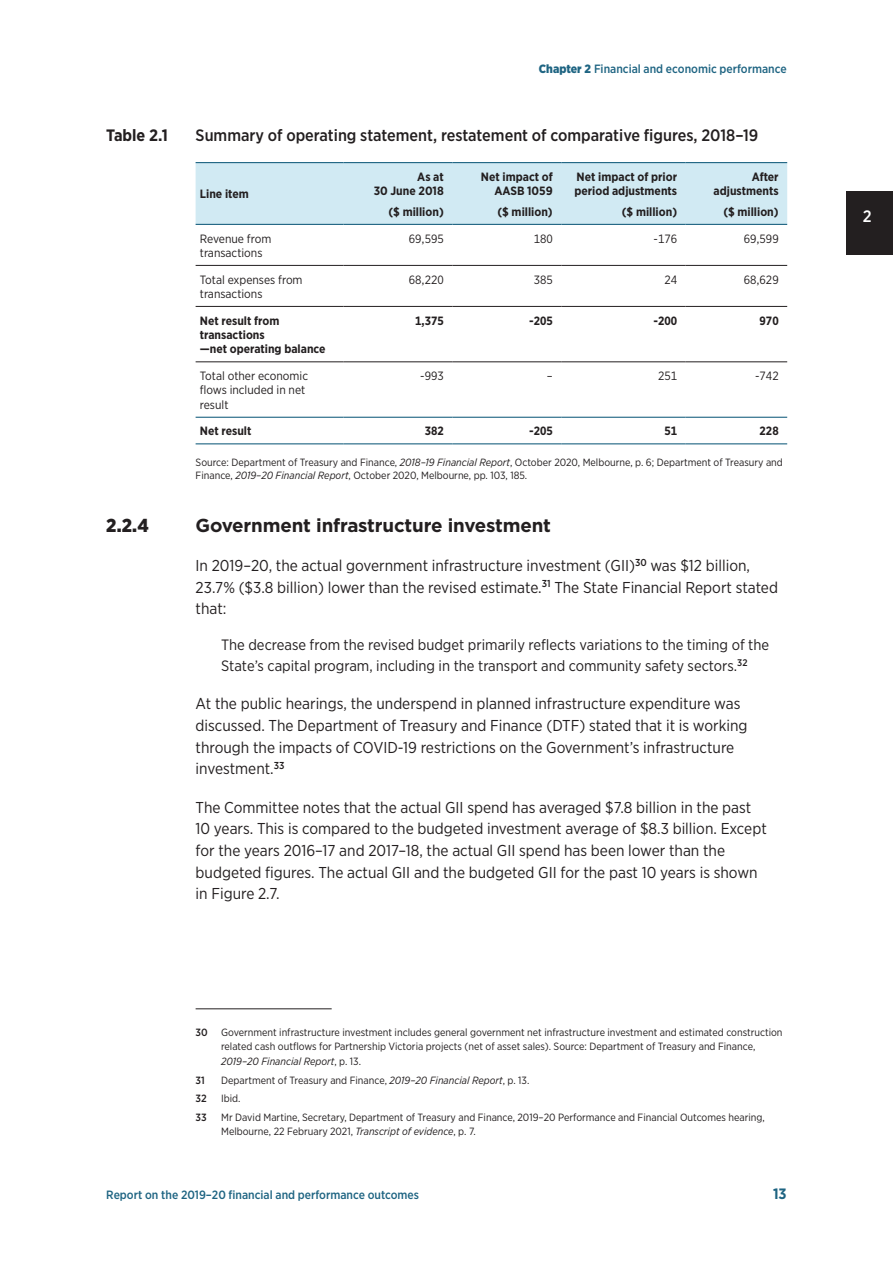
<style>
.page{position:relative;width:893px;height:1263px;background:#fff}
.page>*{position:absolute;margin:0;border:0;box-sizing:border-box;transform-origin:0 0}
.t1{font:700 18.75px "Gotham";letter-spacing:-.01em;color:#231f20}
.t2{font:900 18.75px "Gotham Narrow";color:#231f20}
.t3{font:500 16.5px "Gotham Narrow";color:#231f20}
.t4{font:700 16.5px "Gotham Narrow";color:#231f20}
.t5{font:500 16.5px "Gotham Narrow";color:#fff}
.Body{font:15.75px/21.6px "Gotham Narrow";color:#231f20}
.t6{font:15px/20.7px "Gotham Narrow";color:#231f20}
.t7{font:700 15px "Gotham Narrow";color:#1e6482}
.Table_Body{font:12px/14.4px "Gotham Narrow";color:#231f20}
.Table_Header{font:700 12px/14.4px "Gotham Narrow";color:#231f20;text-align:right}
.t8{font:500 12px "Gotham Narrow";color:#1e6482}
.Table_Body-2{font:700 12px/14.4px "Gotham Narrow";color:#231f20}
.Footnote{font:10.5px/14.4px "Gotham Narrow";color:#231f20}
.Table_Source{font:10.5px/13.2px "Gotham Narrow";color:#231f20}
.Footnote-2{font:500 10.5px "Gotham Narrow";color:#231f20}
.s1{font-weight:900}
.s2{font-style:italic}
</style>
<div class="page">
<div style="left:846px;top:191px;width:47px;height:64px;background:#231f20"></div>
<div style="left:196px;top:163px;width:591px;height:61px;background:#d1eaf3"></div>
<hr style="left:196px;top:265px;width:147px;height:1px;background:#231f20">
<hr style="left:343px;top:265px;width:109px;height:1px;background:#231f20">
<hr style="left:452px;top:265px;width:109px;height:1px;background:#231f20">
<hr style="left:561px;top:265px;width:125px;height:1px;background:#231f20">
<hr style="left:686px;top:265px;width:101px;height:1px;background:#231f20">
<hr style="left:196px;top:306px;width:147px;height:1px;background:#231f20">
<hr style="left:343px;top:306px;width:109px;height:1px;background:#231f20">
<hr style="left:452px;top:306px;width:109px;height:1px;background:#231f20">
<hr style="left:561px;top:306px;width:125px;height:1px;background:#231f20">
<hr style="left:686px;top:306px;width:101px;height:1px;background:#231f20">
<hr style="left:196px;top:362px;width:147px;height:1px;background:#231f20">
<hr style="left:343px;top:362px;width:109px;height:1px;background:#231f20">
<hr style="left:452px;top:362px;width:109px;height:1px;background:#231f20">
<hr style="left:561px;top:362px;width:125px;height:1px;background:#231f20">
<hr style="left:686px;top:362px;width:101px;height:1px;background:#231f20">
<hr style="left:196px;top:417px;width:147px;height:1px;background:#1e6482">
<hr style="left:343px;top:417px;width:109px;height:1px;background:#1e6482">
<hr style="left:452px;top:417px;width:109px;height:1px;background:#1e6482">
<hr style="left:561px;top:417px;width:125px;height:1px;background:#1e6482">
<hr style="left:686px;top:417px;width:101px;height:1px;background:#1e6482">
<hr style="left:196px;top:443px;width:147px;height:1px;background:#1e6482">
<hr style="left:343px;top:443px;width:109px;height:1px;background:#1e6482">
<hr style="left:452px;top:443px;width:109px;height:1px;background:#1e6482">
<hr style="left:561px;top:443px;width:125px;height:1px;background:#1e6482">
<hr style="left:686px;top:443px;width:101px;height:1px;background:#1e6482">
<hr style="left:343px;top:162px;width:109px;height:1px;background:#1e6482">
<hr style="left:343px;top:224px;width:109px;height:1px;background:#1e6482">
<hr style="left:452px;top:162px;width:109px;height:1px;background:#1e6482">
<hr style="left:452px;top:224px;width:109px;height:1px;background:#1e6482">
<hr style="left:561px;top:162px;width:125px;height:1px;background:#1e6482">
<hr style="left:561px;top:224px;width:125px;height:1px;background:#1e6482">
<hr style="left:686px;top:162px;width:101px;height:1px;background:#1e6482">
<hr style="left:686px;top:224px;width:101px;height:1px;background:#1e6482">
<hr style="left:196px;top:162px;width:147px;height:1px;background:#1e6482">
<hr style="left:196px;top:224px;width:147px;height:1px;background:#1e6482">
<hr style="left:196px;top:1008px;width:136px;height:1px;background:#231f20">
<p class="t8" style="left:539px;top:62px;width:249px"><span class="s1">Chapter 2</span> Financial and economic performance</p>
<p class="t4" style="left:106px;top:124px;width:63px">Table 2.1</p>
<p class="t3" style="left:196px;top:125px;width:564px">Summary of operating statement, restatement of comparative figures, 2018–19</p>
<p class="Table_Header" style="left:200px;top:187px;width:50px">Line item</p>
<p class="Table_Header" style="left:374px;top:169px;width:72px">As at<br>30 June 2018</p>
<p class="Table_Header" style="left:388px;top:204px;width:57px">($ million)</p>
<p class="Table_Header" style="left:481px;top:169px;width:73px">Net impact of<br>AASB 1059</p>
<p class="Table_Header" style="left:497px;top:204px;width:57px">($ million)</p>
<p class="Table_Header" style="left:574px;top:169px;width:104px;text-align:left">Net impact of prior period adjustments</p>
<p class="Table_Header" style="left:622px;top:204px;width:57px">($ million)</p>
<p class="Table_Header" style="left:714px;top:169px;width:67px">After adjustments</p>
<p class="Table_Header" style="left:723px;top:204px;width:57px">($ million)</p>
<p class="Table_Body" style="left:200px;top:231px;width:73px">Revenue from transactions</p>
<p class="Table_Body" style="left:409px;top:231px;width:36px">69,595</p>
<p class="Table_Body" style="left:534px;top:231px;width:21px">180</p>
<p class="Table_Body" style="left:654px;top:231px;width:25px">‑176</p>
<p class="Table_Body" style="left:744px;top:231px;width:36px">69,599</p>
<p class="Table_Body" style="left:200px;top:272px;width:104px">Total expenses from transactions</p>
<p class="Table_Body" style="left:409px;top:272px;width:36px">68,220</p>
<p class="Table_Body" style="left:534px;top:272px;width:21px">385</p>
<p class="Table_Body" style="left:664px;top:272px;width:14px">24</p>
<p class="Table_Body" style="left:744px;top:272px;width:36px">68,629</p>
<p class="Table_Body-2" style="left:200px;top:313px;width:127px">Net result from transactions<br>—net operating balance</p>
<p class="Table_Body-2" style="left:415px;top:313px;width:30px">1,375</p>
<p class="Table_Body-2" style="left:529px;top:313px;width:25px">‑205</p>
<p class="Table_Body-2" style="left:653px;top:313px;width:25px">‑200</p>
<p class="Table_Body-2" style="left:760px;top:313px;width:21px">970</p>
<p class="Table_Body" style="left:200px;top:368px;width:110px">Total other economic flows included in net result</p>
<p class="Table_Body" style="left:420px;top:368px;width:25px">‑993</p>
<p class="Table_Body" style="left:547px;top:368px;width:7px">–</p>
<p class="Table_Body" style="left:658px;top:368px;width:21px">251</p>
<p class="Table_Body" style="left:755px;top:368px;width:25px">‑742</p>
<p class="Table_Body-2" style="left:200px;top:424px;width:53px">Net result</p>
<p class="Table_Body-2" style="left:425px;top:424px;width:21px">382</p>
<p class="Table_Body-2" style="left:529px;top:424px;width:25px">‑205</p>
<p class="Table_Body-2" style="left:664px;top:424px;width:14px">51</p>
<p class="Table_Body-2" style="left:760px;top:424px;width:21px">228</p>
<p class="Table_Source" style="left:196px;top:455px;width:589px">Source: Department of Treasury and Finance, <span class="s2">2018–19 Financial Report</span>, October 2020, Melbourne, p. 6; Department of Treasury and<br>Finance, <span class="s2">2019–20 Financial Report</span>, October 2020, Melbourne, pp. 103, 185.</p>
<p class="t2" style="left:106px;top:513px;width:44px">2.2.4</p>
<p class="t1" style="left:196px;top:513px;width:357px">Government infrastructure investment</p>
<p class="Body" style="left:196px;top:554px;width:584px">In 2019–20, the actual government infrastructure investment (GII)<sup>30</sup> was $12 billion,<br>23.7% ($3.8 billion) lower than the revised estimate.<sup>31</sup> The State Financial Report stated that:</p>
<p class="t6" style="left:221px;top:634px;width:550px">The decrease from the revised budget primarily reflects variations to the timing of the<br>State’s capital program, including in the transport and community safety sectors.<sup>32</sup></p>
<p class="Body" style="left:196px;top:692px;width:553px">At the public hearings, the underspend in planned infrastructure expenditure was discussed. The Department of Treasury and Finance (DTF) stated that it is working through the impacts of COVID‑19 restrictions on the Government’s infrastructure investment.<sup>33</sup></p>
<p class="Body" style="left:196px;top:796px;width:573px">The Committee notes that the actual GII spend has averaged $7.8 billion in the past 10 years. This is compared to the budgeted investment average of $8.3 billion. Except for the years 2016–17 and 2017–18, the actual GII spend has been lower than the budgeted figures. The actual GII and the budgeted GII for the past 10 years is shown in Figure 2.7.</p>
<p class="Footnote-2" style="left:196px;top:1026px;width:14px">30</p>
<p class="Footnote" style="left:221px;top:1025px;width:563px">Government infrastructure investment includes general government net infrastructure investment and estimated construction related cash outflows for Partnership Victoria projects (net of asset sales). Source: Department of Treasury and Finance,<br><span class="s2">2019–20 Financial Report</span>, p. 13.</p>
<p class="Footnote-2" style="left:196px;top:1073px;width:11px">31</p>
<p class="Footnote" style="left:221px;top:1072px;width:310px">Department of Treasury and Finance, <span class="s2">2019–20 Financial Report</span>, p. 13.</p>
<p class="Footnote-2" style="left:196px;top:1092px;width:13px">32</p>
<p class="Footnote" style="left:221px;top:1091px;width:21px">Ibid.</p>
<p class="Footnote-2" style="left:196px;top:1110px;width:13px">33</p>
<p class="Footnote" style="left:221px;top:1110px;width:545px">Mr David Martine, Secretary, Department of Treasury and Finance, 2019–20 Performance and Financial Outcomes hearing,<br>Melbourne, 22 February 2021, <span class="s2">Transcript of evidence</span>, p. 7.</p>
<p class="t8" style="left:106px;top:1187px;width:314px">Report on the 2019–20 financial and performance outcomes</p>
<p class="t7" style="left:773px;top:1184px;width:15px">13</p>
<p class="t5" style="left:863px;top:205px;width:10px">2</p>
</div>
